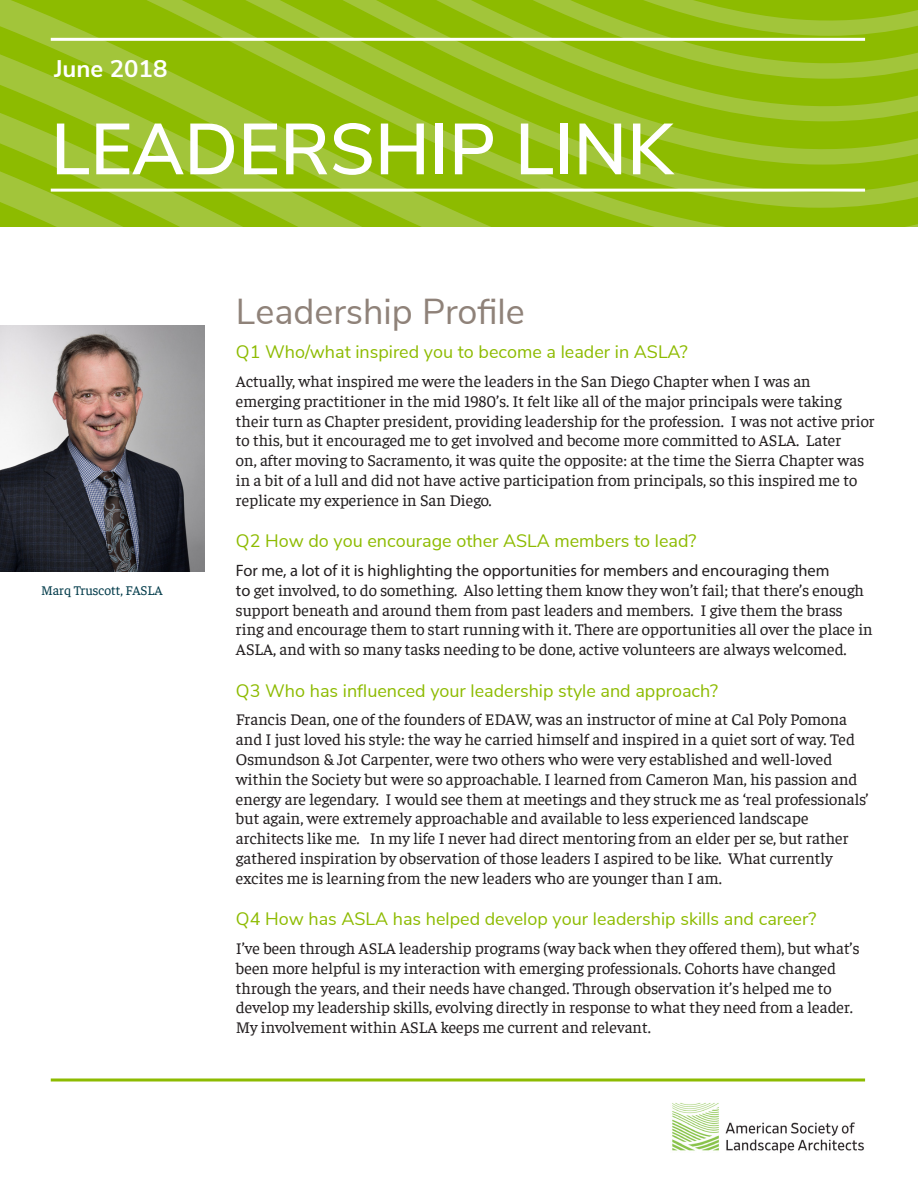
<style>
.page{position:relative;width:918px;height:1188px;background:#fff}
.page>*{position:absolute;margin:0;border:0;box-sizing:border-box;transform-origin:0 0}
.t1{font:600 72px "Nunito Sans";color:#fff}
.t2{font:36px "Nunito Sans";color:#8f8279}
.t3{font:700 24px "Nunito Sans";color:#fff}
.t4{font:18px "Nunito Sans";color:#8dbb00}
.t5{font:16.5px/19.8px "Faustina";color:#231f20}
.t6{font:13.5px "Faustina";color:#003a49}
.s1{font-family:"Myriad Pro"}
</style>
<div class="page">
<img style="left:0;top:326px;width:204px;height:246px">
<svg style="left:0;top:0;width:918px;height:227px;background:#95be16"></svg>
<hr style="left:51px;top:38px;width:814px;height:3px;background:#fff">
<hr style="left:51px;top:189px;width:814px;height:3px;background:#fff">
<svg style="left:51px;top:1078px;width:814px;height:4px;background:#a9cb3f"></svg>
<img style="left:672px;top:1102px;width:192px;height:51px">
<p class="t3" style="left:54px;top:51px;width:115px">June 2018</p>
<p class="t1" style="left:51px;top:97px;width:624px">LEADERSHIP LINK</p>
<p class="t6" style="left:41px;top:582px;width:123px">Marq Truscott, FASLA</p>
<p class="t2" style="left:236px;top:286px;width:290px">Leadership Profile</p>
<p class="t4" style="left:236px;top:339px;width:453px">Q1 Who/what inspired you to become a leader in ASLA?</p>
<p class="t5" style="left:236px;top:370px;width:640px">Actually, what inspired me were the leaders in the San Diego Chapter when I was an emerging practitioner in the mid 1980’s. It felt like all of the major principals were taking their turn as Chapter president, providing leadership for the profession. I was not active prior to this, but it encouraged me to get involved and become more committed to ASLA. Later<br>on, after moving to Sacramento, it was quite the opposite: at the time the Sierra Chapter was in a bit of a lull and did not have active participation from principals, so this inspired me to replicate my experience in San Diego.</p>
<p class="t4" style="left:236px;top:528px;width:462px">Q2 How do you encourage other ASLA members to lead?</p>
<p class="t5" style="left:236px;top:559px;width:638px"><span class="s1">For me, a lot of it is highlighting the opportunities for members and encouraging them<br>to</span> get involved, to do something. Also letting them know they won’t fail; that there’s enough support beneath and around them from past leaders and members. I give them the brass ring and encourage them to start running with it. There are opportunities all over the place in ASLA, and with so many tasks needing to be done, active volunteers are always welcomed.</p>
<p class="t4" style="left:236px;top:677px;width:484px">Q3 Who has influenced your leadership style and approach?</p>
<p class="t5" style="left:236px;top:709px;width:634px">Francis Dean, one of the founders of EDAW, was an instructor of mine at Cal Poly Pomona and I just loved his style: the way he carried himself and inspired in a quiet sort of way. Ted Osmundson &amp; Jot Carpenter, were two others who were very established and well-loved within the Society but were so approachable. I learned from Cameron Man, his passion and energy are legendary. I would see them at meetings and they struck me as ‘real professionals’ but again, were extremely approachable and available to less experienced landscape architects like me. In my life I never had direct mentoring from an elder per se, but rather gathered inspiration by observation of those leaders I aspired to be like. What currently excites me is learning from the new leaders who are younger than I am.</p>
<p class="t4" style="left:236px;top:906px;width:582px">Q4 How has ASLA has helped develop your leadership skills and career?</p>
<p class="t5" style="left:236px;top:937px;width:625px">I’ve been through ASLA leadership programs (way back when they offered them), but what’s been more helpful is my interaction with emerging professionals. Cohorts have changed through the years, and their needs have changed. Through observation it’s helped me to develop my leadership skills, evolving directly in response to what they need from a leader.<br>My involvement within ASLA keeps me current and relevant.</p>
</div>
